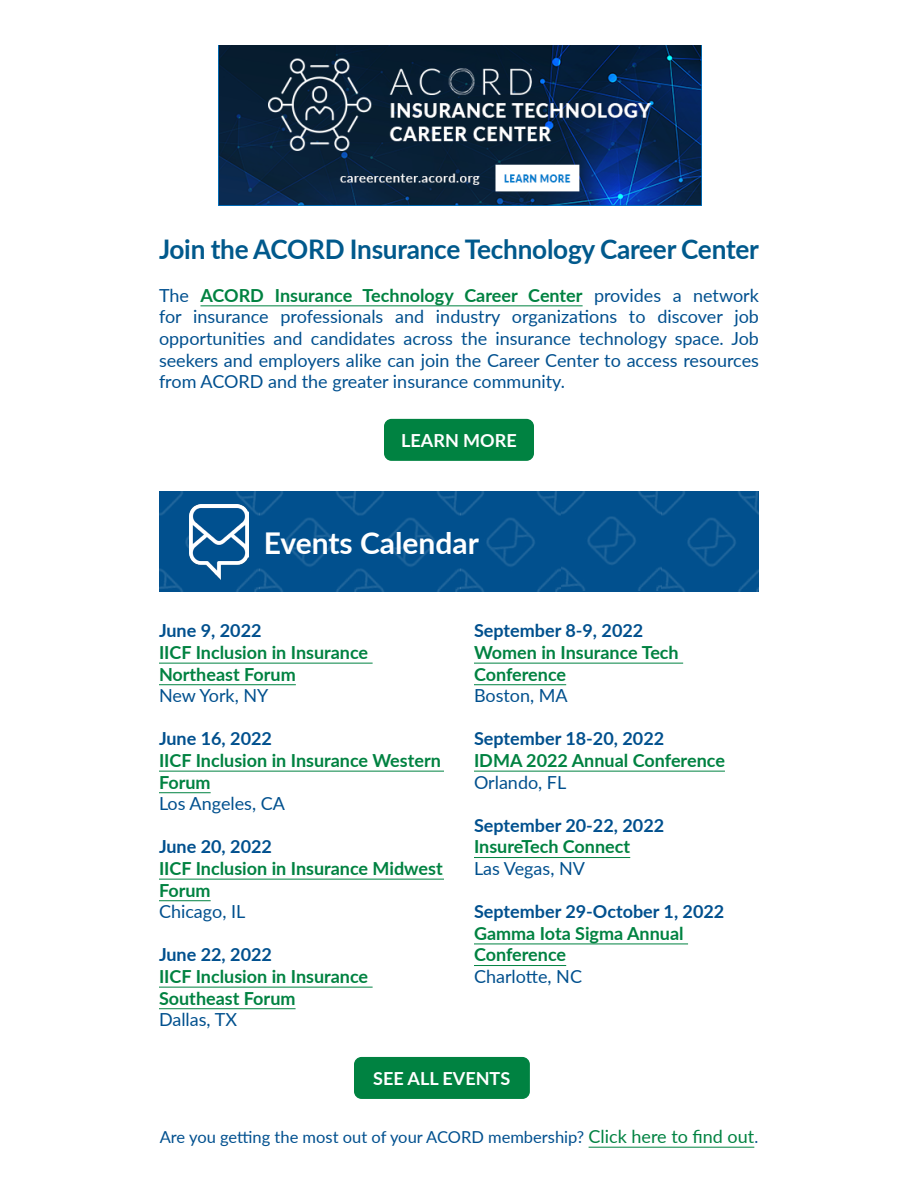
<style>
.page{position:relative;width:918px;height:1188px;background:#fff}
.page>*{position:absolute;margin:0;border:0;box-sizing:border-box;transform-origin:0 0}
.t1{font:700 30px "Lato";color:#fff}
.t2{font:700 27px "Lato";letter-spacing:-.01em;color:#00598c}
.t3{font:18px/21.6px "Lato";color:#00508f;text-align:justify}
.t4{font:700 18px/21.6px "Lato";color:#008241}
.t5{font:700 18px "Lato";color:#01508e}
.t6{font:18px "Lato";color:#01508e}
.t7{font:700 18px "Lato";color:#fff}
.t8{font:16.5px "Lato";color:#00508f}
.s1{font-weight:700;color:#008241}
.s2{font-size:18px;color:#008241}
</style>
<div class="page">
<img style="left:219px;top:45px;width:483px;height:161px">
<div style="left:384px;top:419px;width:150px;height:42px;background:#008241;border-radius:8px"></div>
<hr style="left:200px;top:305px;width:383px;height:1px;background:#008241">
<div style="left:354px;top:1057px;width:176px;height:42px;background:#008241;border-radius:8px"></div>
<img style="left:159px;top:492px;width:600px;height:100px">
<img style="left:189px;top:505px;width:60px;height:74px">
<hr style="left:159px;top:663px;width:214px;height:1px;background:#008241">
<hr style="left:159px;top:684px;width:137px;height:1px;background:#008241">
<hr style="left:159px;top:771px;width:285px;height:1px;background:#008241">
<hr style="left:159px;top:792px;width:52px;height:1px;background:#008241">
<hr style="left:159px;top:879px;width:285px;height:1px;background:#008241">
<hr style="left:159px;top:900px;width:52px;height:1px;background:#008241">
<hr style="left:159px;top:987px;width:214px;height:1px;background:#008241">
<hr style="left:159px;top:1008px;width:137px;height:1px;background:#008241">
<hr style="left:474px;top:663px;width:209px;height:1px;background:#008241">
<hr style="left:474px;top:684px;width:92px;height:1px;background:#008241">
<hr style="left:474px;top:771px;width:251px;height:1px;background:#008241">
<hr style="left:474px;top:857px;width:156px;height:1px;background:#008241">
<hr style="left:474px;top:943px;width:214px;height:1px;background:#008241">
<hr style="left:474px;top:965px;width:92px;height:1px;background:#008241">
<hr style="left:589px;top:1147px;width:165px;height:1px;background:#008241">
<h2 class="t2" style="left:159px;top:229px;width:601px">Join the ACORD Insurance Technology Career Center</h2>
<p class="t3" style="left:159px;top:284px;width:602px">The <span class="s1">ACORD Insurance Technology Career Center</span> provides a network for insurance professionals and industry organizations to discover job opportunities and candidates across the insurance technology space. Job seekers and employers alike can join the Career Center to access resources from ACORD and the greater insurance community.</p>
<p class="t7" style="left:401px;top:427px;width:117px">LEARN MORE</p>
<h1 class="t1" style="left:264px;top:521px;width:217px">Events Calendar</h1>
<p class="t5" style="left:159px;top:618px;width:104px">June 9, 2022</p>
<p class="t4" style="left:159px;top:641px;width:211px">IICF Inclusion in Insurance<br>Northeast Forum</p>
<p class="t6" style="left:159px;top:683px;width:111px">New York, NY</p>
<p class="t5" style="left:159px;top:726px;width:114px">June 16, 2022</p>
<p class="t4" style="left:159px;top:749px;width:283px">IICF Inclusion in Insurance Western<br>Forum</p>
<p class="t6" style="left:159px;top:791px;width:127px">Los Angeles, CA</p>
<p class="t5" style="left:159px;top:834px;width:114px">June 20, 2022</p>
<p class="t4" style="left:159px;top:857px;width:285px">IICF Inclusion in Insurance Midwest<br>Forum</p>
<p class="t6" style="left:159px;top:899px;width:88px">Chicago, IL</p>
<p class="t5" style="left:159px;top:942px;width:114px">June 22, 2022</p>
<p class="t4" style="left:159px;top:965px;width:211px">IICF Inclusion in Insurance<br>Southeast Forum</p>
<p class="t6" style="left:159px;top:1007px;width:80px">Dallas, TX</p>
<p class="t5" style="left:474px;top:618px;width:171px">September 8-9, 2022</p>
<p class="t4" style="left:474px;top:641px;width:206px">Women in Insurance Tech<br>Conference</p>
<p class="t6" style="left:474px;top:683px;width:95px">Boston, MA</p>
<p class="t5" style="left:474px;top:726px;width:192px">September 18-20, 2022</p>
<p class="t4" style="left:474px;top:749px;width:252px">IDMA 2022 Annual Conference</p>
<p class="t6" style="left:474px;top:769px;width:94px">Orlando, FL</p>
<p class="t5" style="left:474px;top:812px;width:192px">September 20-22, 2022</p>
<p class="t4" style="left:474px;top:835px;width:158px">InsureTech Connect</p>
<p class="t6" style="left:474px;top:856px;width:112px">Las Vegas, NV</p>
<p class="t5" style="left:474px;top:898px;width:252px">September 29-October 1, 2022</p>
<p class="t4" style="left:474px;top:922px;width:211px">Gamma Iota Sigma Annual<br>Conference</p>
<p class="t6" style="left:474px;top:964px;width:110px">Charlotte, NC</p>
<p class="t7" style="left:373px;top:1065px;width:139px">SEE ALL EVENTS</p>
<p class="t8" style="left:160px;top:1125px;width:600px">Are you getting the most out of your ACORD membership? <span class="s2">Click here to find out</span>.</p>
</div>
